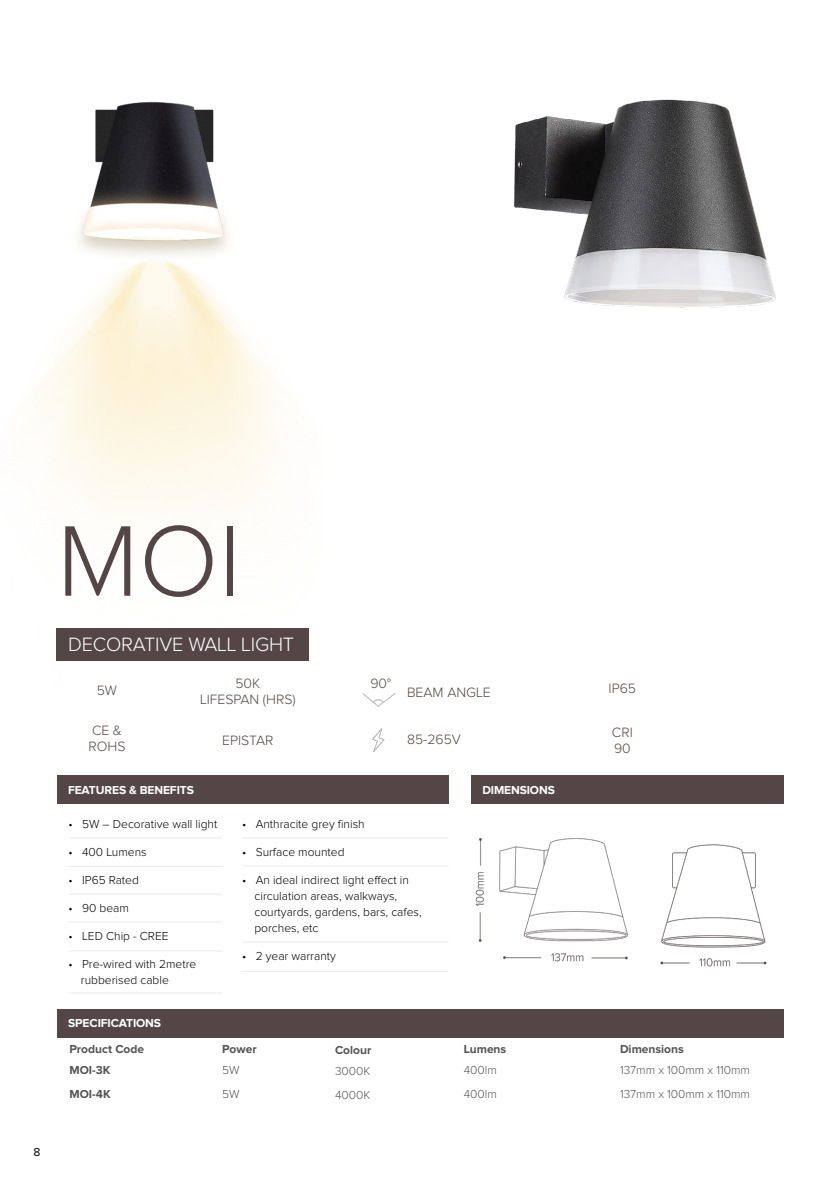
<style>
.page{position:relative;width:840px;height:1191px;background:#fff}
.page>*{position:absolute;margin:0;border:0;box-sizing:border-box;transform-origin:0 0}
.t1{font:300 104px "Proxima Nova";color:#544646}
.t2{font:300 20px "Proxima Nova";letter-spacing:-.01em;color:#fff}
.t3{font:300 14px/16px "Proxima Nova";color:#544646}
.t4{font:300 12px/16px "Proxima Nova";color:#000}
.t5{font:300 12px "Proxima Nova";color:#555454}
.t6{font:700 12px/21px "Proxima Nova";color:#555454}
.t7{font:700 12px "Proxima Nova";letter-spacing:-.01em;color:#fff}
.t8{font:12px "Proxima Nova";color:#000}
</style>
<div class="page">
<img style="left:35px;top:102px;width:241px;height:559px">
<div style="left:57px;top:775px;width:391px;height:28px;background:#544646"></div>
<div style="left:57px;top:1009px;width:725px;height:28px;background:#544646"></div>
<hr style="left:69px;top:837px;width:153px;height:1px;background:#ebebeb">
<hr style="left:68px;top:866px;width:154px;height:1px;background:#ebebeb">
<hr style="left:68px;top:950px;width:154px;height:1px;background:#ebebeb">
<hr style="left:68px;top:894px;width:154px;height:1px;background:#ebebeb">
<hr style="left:68px;top:921px;width:154px;height:1px;background:#ebebeb">
<hr style="left:68px;top:992px;width:154px;height:1px;background:#ebebeb">
<div style="left:57px;top:628px;width:252px;height:33px;background:#544646"></div>
<img style="left:362px;top:693px;width:34px;height:14px">
<img style="left:372px;top:728px;width:13px;height:25px">
<div style="left:470px;top:775px;width:312px;height:28px;background:#544646"></div>
<img style="left:475px;top:838px;width:292px;height:129px">
<hr style="left:242px;top:837px;width:206px;height:1px;background:#ebebeb">
<hr style="left:242px;top:865px;width:206px;height:1px;background:#ebebeb">
<hr style="left:242px;top:941px;width:206px;height:1px;background:#ebebeb">
<hr style="left:242px;top:971px;width:206px;height:1px;background:#ebebeb">
<img style="left:514px;top:99px;width:262px;height:209px">
<p class="t8" style="left:33px;top:1146px;width:8px">8</p>
<h1 class="t1" style="left:57px;top:513px;width:186px">MOI</h1>
<h2 class="t2" style="left:68px;top:635px;width:227px">DECORATIVE WALL LIGHT</h2>
<p class="t3" style="left:97px;top:682px;width:22px">5W</p>
<p class="t3" style="left:88px;top:723px;width:38px">CE &amp;<br>ROHS</p>
<p class="t3" style="left:200px;top:676px;width:97px;text-align:center">50K<br>LIFESPAN (HRS)</p>
<p class="t3" style="left:222px;top:732px;width:53px">EPISTAR</p>
<p class="t7" style="left:68px;top:784px;width:127px">FEATURES &amp; BENEFITS</p>
<p class="t3" style="left:370px;top:676px;width:22px">90°</p>
<p class="t3" style="left:407px;top:684px;width:85px">BEAM ANGLE</p>
<p class="t3" style="left:407px;top:731px;width:55px">85-265V</p>
<p class="t7" style="left:482px;top:784px;width:74px">DIMENSIONS</p>
<p class="t4" style="left:68px;top:816px;width:150px">• 5W – Decorative wall light</p>
<p class="t4" style="left:68px;top:844px;width:80px">• 400 Lumens</p>
<p class="t4" style="left:68px;top:872px;width:72px">• IP65 Rated</p>
<p class="t4" style="left:68px;top:900px;width:62px">• 90 beam</p>
<p class="t4" style="left:68px;top:928px;width:102px">• LED Chip - CREE</p>
<p class="t4" style="left:81px;top:956px;width:117px;text-indent:-12px">• Pre-wired with 2metre rubberised cable</p>
<p class="t7" style="left:68px;top:1018px;width:94px">SPECIFICATIONS</p>
<p class="t4" style="left:242px;top:816px;width:124px">• Anthracite grey finish</p>
<p class="t4" style="left:242px;top:844px;width:104px">• Surface mounted</p>
<p class="t4" style="left:254px;top:872px;width:169px;text-indent:-12px">• An ideal indirect light effect in circulation areas, walkways, courtyards, gardens, bars, cafes, porches, etc</p>
<p class="t4" style="left:242px;top:948px;width:95px">• 2 year warranty</p>
<p class="t3" style="left:608px;top:681px;width:29px">IP65</p>
<p class="t3" style="left:611px;top:724px;width:22px">CRI<br>90</p>
<p class="t6" style="left:69px;top:1039px;width:76px">Product Code<br>MOI-3K</p>
<p class="t6" style="left:463px;top:1039px;width:44px">Lumens</p>
<p class="t6" style="left:619px;top:1039px;width:65px">Dimensions</p>
<p class="t6" style="left:222px;top:1039px;width:36px">Power</p>
<p class="t5" style="left:222px;top:1064px;width:19px">5W</p>
<p class="t6" style="left:335px;top:1039px;width:38px">Colour</p>
<p class="t5" style="left:335px;top:1065px;width:37px">3000K</p>
<p class="t5" style="left:463px;top:1064px;width:35px">400lm</p>
<p class="t5" style="left:619px;top:1064px;width:131px">137mm x 100mm x 110mm</p>
<p class="t6" style="left:69px;top:1084px;width:43px">MOI-4K</p>
<p class="t5" style="left:222px;top:1088px;width:19px">5W</p>
<p class="t5" style="left:335px;top:1089px;width:37px">4000K</p>
<p class="t5" style="left:463px;top:1088px;width:35px">400lm</p>
<p class="t5" style="left:619px;top:1088px;width:131px">137mm x 100mm x 110mm</p>
</div>
